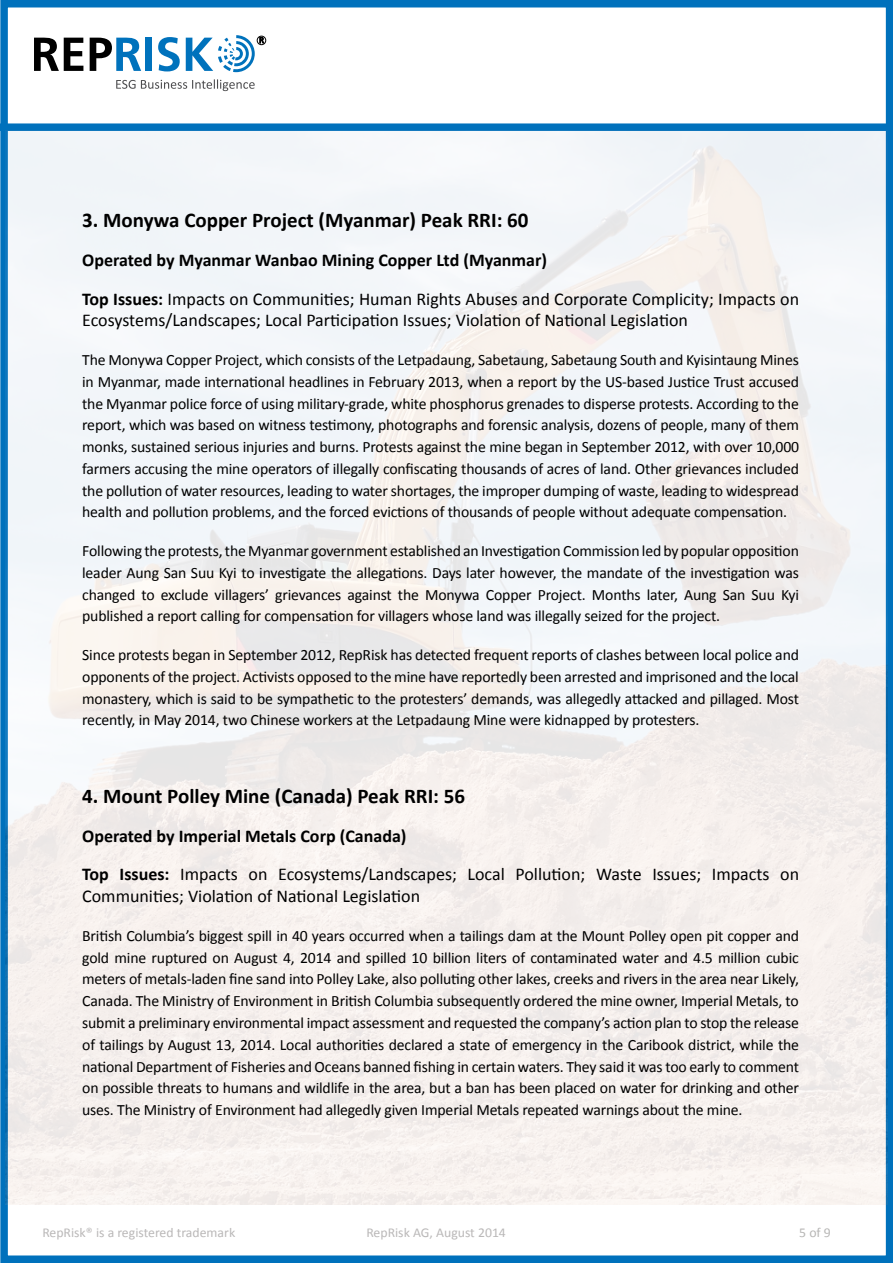
<style>
.page{position:relative;width:893px;height:1263px;background:#fff}
.page>*{position:absolute;margin:0;border:0;box-sizing:border-box;transform-origin:0 0}
.t1{font:700 21px "Calibri";color:#000}
.t2{font:18px/38.7px "Calibri";color:#000}
.t3{font:15.75px/21.8px "Calibri";letter-spacing:-.01em;color:#000;text-align:justify}
.t4{font:13.5px "Calibri";color:#bab8b8}
.t5{font:13.5px "Calibri";color:#b7b6b5}
.s1{font-weight:700}
</style>
<div class="page">
<div style="left:0;top:123px;width:893px;height:8px;background:#0071bc"></div>
<div style="left:0;top:0;width:893px;height:1263px;border:8px solid #0071bc"></div>
<svg style="left:34px;top:37px;width:49px;height:34px"></svg>
<svg style="left:90px;top:37px;width:51px;height:34px"></svg>
<div style="left:145px;top:38px;width:7px;height:33px;background:#0072bc"></div>
<svg style="left:158px;top:37px;width:22px;height:34px"></svg>
<svg style="left:186px;top:35px;width:78px;height:37px"></svg>
<div style="left:257px;top:36px;width:9px;height:9px;border:1px solid #000;border-radius:50%"></div>
<svg style="left:116px;top:79px;width:139px;height:12px"></svg>
<h1 class="t1" style="left:82px;top:207px;width:448px">3. Monywa Copper Project (Myanmar) Peak RRI: 60</h1>
<p class="t2" style="left:82px;top:241px;width:718px"><span class="s1">Operated by Myanmar Wanbao Mining Copper Ltd (Myanmar)<br>Top Issues:</span> Impacts on Communities; Human Rights Abuses and Corporate Complicity; Impacts on</p>
<p class="t2" style="left:82px;top:301px;width:607px">Ecosystems/Landscapes; Local Participation Issues; Violation of National Legislation</p>
<p class="t3" style="left:82px;top:349px;width:718px">The Monywa Copper Project, which consists of the Letpadaung, Sabetaung, Sabetaung South and Kyisintaung Mines in Myanmar, made international headlines in February 2013, when a report by the US-based Justice Trust accused the Myanmar police force of using military-grade, white phosphorus grenades to disperse protests. According to the report, which was based on witness testimony, photographs and forensic analysis, dozens of people, many of them monks, sustained serious injuries and burns. Protests against the mine began in September 2012, with over 10,000 farmers accusing the mine operators of illegally confiscating thousands of acres of land. Other grievances included the pollution of water resources, leading to water shortages, the improper dumping of waste, leading to widespread health and pollution problems, and the forced evictions of thousands of people without adequate compensation.</p>
<p class="t3" style="left:82px;top:540px;width:718px">Following the protests, the Myanmar government established an Investigation Commission led by popular opposition leader Aung San Suu Kyi to investigate the allegations. Days later however, the mandate of the investigation was changed to exclude villagers’ grievances against the Monywa Copper Project. Months later, Aung San Suu Kyi published a report calling for compensation for villagers whose land was illegally seized for the project.</p>
<p class="t3" style="left:82px;top:644px;width:718px">Since protests began in September 2012, RepRisk has detected frequent reports of clashes between local police and opponents of the project. Activists opposed to the mine have reportedly been arrested and imprisoned and the local monastery, which is said to be sympathetic to the protesters’ demands, was allegedly attacked and pillaged. Most recently, in May 2014, two Chinese workers at the Letpadaung Mine were kidnapped by protesters.</p>
<h1 class="t1" style="left:82px;top:782px;width:384px">4. Mount Polley Mine (Canada) Peak RRI: 56</h1>
<p class="t2" style="left:82px;top:816px;width:718px"><span class="s1">Operated by Imperial Metals Corp (Canada)<br>Top Issues:</span> Impacts on Ecosystems/Landscapes; Local Pollution; Waste Issues; Impacts on</p>
<p class="t2" style="left:82px;top:877px;width:339px">Communities; Violation of National Legislation</p>
<p class="t3" style="left:82px;top:925px;width:718px">British Columbia’s biggest spill in 40 years occurred when a tailings dam at the Mount Polley open pit copper and gold mine ruptured on August 4, 2014 and spilled 10 billion liters of contaminated water and 4.5 million cubic meters of metals-laden fine sand into Polley Lake, also polluting other lakes, creeks and rivers in the area near Likely, Canada. The Ministry of Environment in British Columbia subsequently ordered the mine owner, Imperial Metals, to submit a preliminary environmental impact assessment and requested the company’s action plan to stop the release of tailings by August 13, 2014. Local authorities declared a state of emergency in the Caribook district, while the national Department of Fisheries and Oceans banned fishing in certain waters. They said it was too early to comment on possible threats to humans and wildlife in the area, but a ban has been placed on water for drinking and other uses. The Ministry of Environment had allegedly given Imperial Metals repeated warnings about the mine.</p>
<p class="t4" style="left:42px;top:1224px;width:194px">RepRisk® is a registered trademark</p>
<p class="t4" style="left:366px;top:1224px;width:141px">RepRisk AG, August 2014</p>
<p class="t5" style="left:799px;top:1224px;width:33px">5 of 9</p>
</div>
